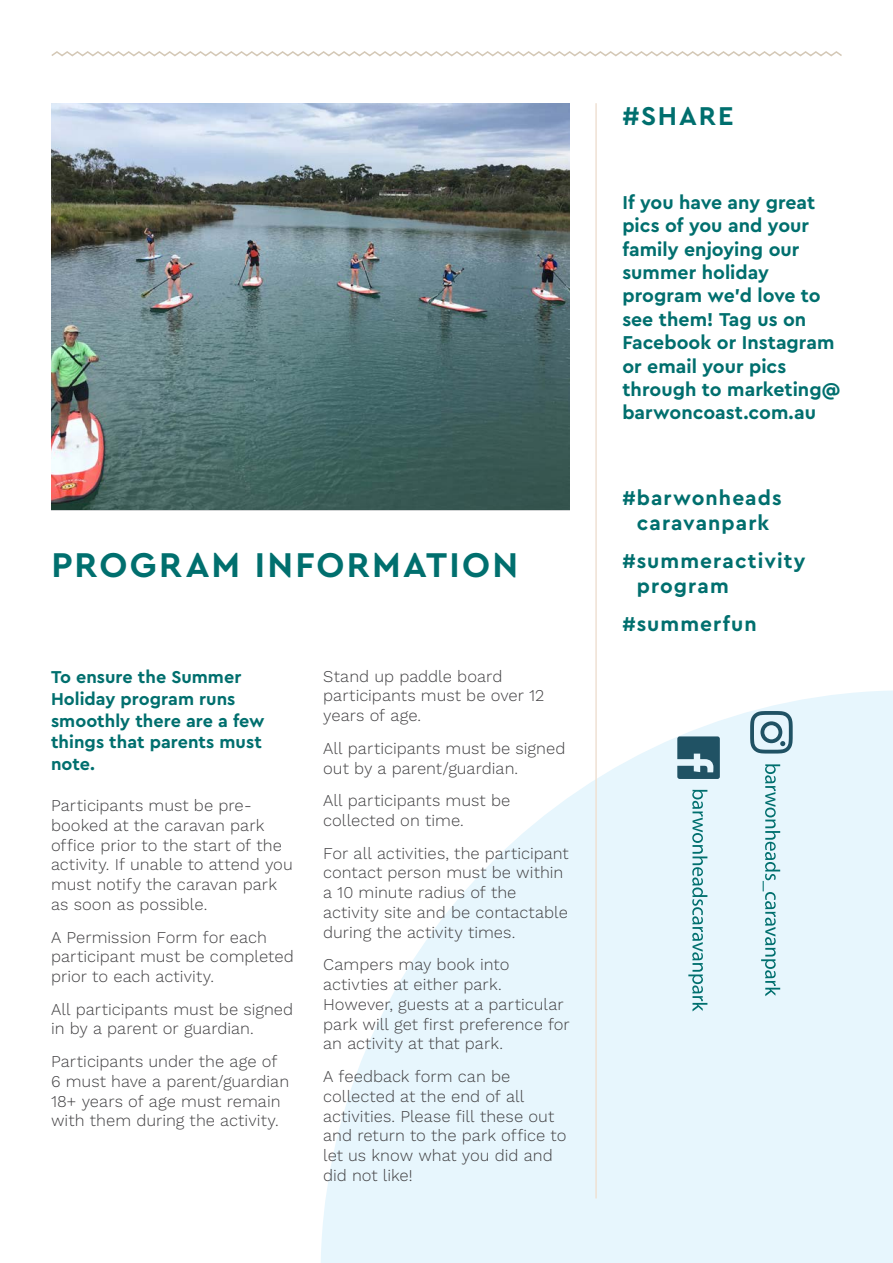
<style>
.page{position:relative;width:893px;height:1263px;background:#fff}
.page>*{position:absolute;margin:0;border:0;box-sizing:border-box;transform-origin:0 0}
.t1{font:700 36px "Cera GR";letter-spacing:.065em;color:#006f6e}
.t2{font:700 27px "Cera GR";letter-spacing:.07em;color:#006f6e}
.t3{font:700 21px/25.2px "Cera GR";letter-spacing:.05em;color:#006f6e;text-align:center}
.t4{font:700 19.5px/23.4px "Cera GR";color:#006f6e}
.t5{font:700 18px/21.6px "Cera GR";color:#006f6e}
.t6{font:300 16.5px/19.8px "Work Sans";color:#414042}
</style>
<div class="page">
<svg style="left:321px;top:690px;width:572px;height:573px;fill:#e7f6fd"></svg>
<img style="left:51px;top:103px;width:518px;height:407px">
<svg style="left:51px;top:51px;width:791px;height:6px"></svg>
<hr style="left:595px;top:103px;width:2px;height:1095px;background:#efe1d3">
<svg style="left:688px;top:790px;width:19px;height:221px;background:#b3d7dc"></svg>
<svg style="left:677px;top:736px;width:43px;height:43px;background:#497483"></svg>
<svg style="left:761px;top:764px;width:19px;height:232px;background:#b4d8dd"></svg>
<svg style="left:750px;top:711px;width:43px;height:42px;background:#94b1bd"></svg>
<h1 class="t1" style="left:51px;top:545px;width:468px">PROGRAM INFORMATION</h1>
<p class="t5" style="left:51px;top:667px;width:215px">To ensure the Summer<br>Holiday program runs smoothly there are a few things that parents must note.</p>
<p class="t6" style="left:51px;top:796px;width:243px">Participants must be pre&shy;booked at the caravan park office prior to the start of the activity. If unable to attend you must notify the caravan park as soon as possible.</p>
<p class="t6" style="left:51px;top:928px;width:244px">A Permission Form for each participant must be completed prior to each activity.</p>
<p class="t6" style="left:51px;top:1000px;width:244px">All participants must be signed in by a parent or guardian.</p>
<p class="t6" style="left:51px;top:1052px;width:240px">Participants under the age of<br>6 must have a parent/guardian<br>18+ years of age must remain with them during the activity.</p>
<p class="t6" style="left:323px;top:667px;width:223px">Stand up paddle board participants must be over 12 years of age.</p>
<p class="t6" style="left:323px;top:739px;width:244px">All participants must be signed out by a parent/guardian.</p>
<p class="t6" style="left:323px;top:791px;width:189px">All participants must be collected on time.</p>
<p class="t6" style="left:323px;top:844px;width:247px">For all activities, the participant contact person must be within a 10 minute radius of the activity site and be contactable during the activity times.</p>
<p class="t6" style="left:323px;top:955px;width:248px">Campers may book into activties at either park.<br>However, guests at a particular park will get first preference for an activity at that park.</p>
<p class="t6" style="left:323px;top:1067px;width:245px">A feedback form can be collected at the end of all activities. Please fill these out and return to the park office to let us know what you did and did not like!</p>
<h2 class="t2" style="left:622px;top:100px;width:113px">#SHARE</h2>
<p class="t4" style="left:622px;top:191px;width:220px">If you have any great pics of you and your family enjoying our summer holiday program we’d love to see them! Tag us on<br>Facebook or Instagram or email your pics through to marketing@ barwoncoast.com.au</p>
<p class="t3" style="left:622px;top:486px;width:161px">#barwonheads caravanpark</p>
<p class="t3" style="left:637px;top:549px;width:170px;text-align:left;text-indent:-14px">#summeractivity program</p>
<p class="t3" style="left:622px;top:612px;width:136px">#summerfun</p>
</div>
